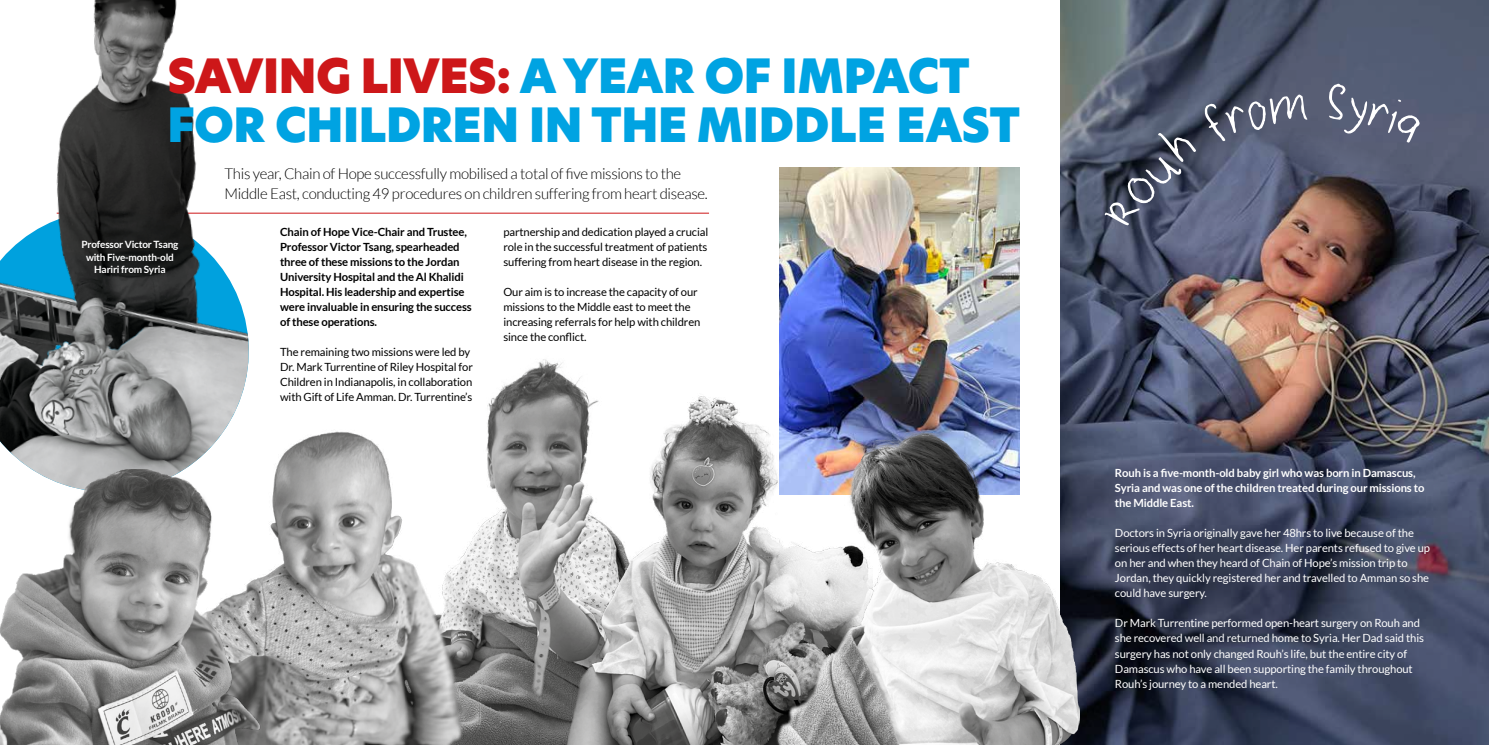
<style>
.page{position:relative;width:1489px;height:745px;background:#fff}
.page>*{position:absolute;margin:0;border:0;box-sizing:border-box;transform-origin:0 0}
.t1{font:46.25px/48.8px "New Hero Super";letter-spacing:-.01em;color:#00a3e2}
.t2{font:300 15px/20px "Lato";letter-spacing:-.02em;color:#000}
.t3{font:11.25px/15px "Lato";letter-spacing:-.01em;color:#fff}
.t4{font:11.25px/15px "Lato";letter-spacing:-.01em;color:#000}
.t5{font:700 11.25px/15px "Lato";letter-spacing:-.01em;color:#000}
.t6{font:700 11.25px/15px "Lato";letter-spacing:-.01em;color:#fff}
.t7{font:700 10px/12.5px "Lato";letter-spacing:-.02em;color:#fff;text-align:center}
.s1{color:#cd1719}
</style>
<div class="page">
<img style="left:1060px;top:132px;width:428px;height:454px">
<svg style="left:1060px;top:0;width:428px;height:132px;background:#535d6f"></svg>
<svg style="left:1079px;top:586px;width:409px;height:158px;background:#343c53"></svg>
<img style="left:779px;top:167px;width:240px;height:211px">
<hr style="left:57px;top:213px;width:652px;height:1px;background:#cd1719">
<img style="left:0;top:260px;width:249px;height:209px">
<img style="left:471px;top:359px;width:115px;height:385px">
<img style="left:563px;top:393px;width:205px;height:351px">
<img style="left:179px;top:411px;width:292px;height:333px">
<img style="left:0;top:469px;width:275px;height:275px">
<img style="left:768px;top:378px;width:311px;height:366px">
<img style="left:1px;top:0;width:296px;height:260px">
<svg style="left:1104px;top:94px;width:203px;height:134px;background:#51576d"></svg>
<div style="left:1326px;top:82px;width:95px;height:61px;background:#575e76"></div>
<h1 class="t1" style="left:167px;top:53px;width:854px"><span class="s1">SAVING LIVES:</span> A YEAR OF IMPACT<br>FOR CHILDREN IN THE MIDDLE EAST</h1>
<p class="t7" style="left:81px;top:238px;width:98px">Professor Victor Tsang with Five-month-old<br>Hariri from Syria</p>
<h2 class="t2" style="left:224px;top:163px;width:485px">This year, Chain of Hope successfully mobilised a total of five missions to the<br>Middle East, conducting 49 procedures on children suffering from heart disease.</h2>
<p class="t5" style="left:280px;top:224px;width:193px">Chain of Hope Vice-Chair and Trustee, Professor Victor Tsang, spearheaded three of these missions to the Jordan University Hospital and the Al Khalidi Hospital. His leadership and expertise were invaluable in ensuring the success of these operations.</p>
<p class="t4" style="left:280px;top:344px;width:194px">The remaining two missions were led by Dr. Mark Turrentine of Riley Hospital for Children in Indianapolis, in collaboration with Gift of Life Amman. Dr. Turrentine’s</p>
<p class="t4" style="left:503px;top:224px;width:206px;text-align:justify">partnership and dedication played a crucial role in the successful treatment of patients suffering from heart disease in the region.</p>
<p class="t4" style="left:503px;top:284px;width:198px">Our aim is to increase the capacity of our missions to the Middle east to meet the increasing referrals for help with children since the conflict.</p>
<p class="t6" style="left:1114px;top:465px;width:311px">Rouh is a five-month-old baby girl who was born in Damascus,<br>Syria and was one of the children treated during our missions to the Middle East.</p>
<p class="t3" style="left:1114px;top:525px;width:316px">Doctors in Syria originally gave her 48hrs to live because of the serious effects of her heart disease. Her parents refused to give up on her and when they heard of Chain of Hope’s mission trip to Jordan, they quickly registered her and travelled to Amman so she could have surgery.</p>
<p class="t3" style="left:1114px;top:615px;width:310px">Dr Mark Turrentine performed open-heart surgery on Rouh and she recovered well and returned home to Syria. Her Dad said this surgery has not only changed Rouh’s life, but the entire city of Damascus who have all been supporting the family throughout Rouh’s journey to a mended heart.</p>
</div>
